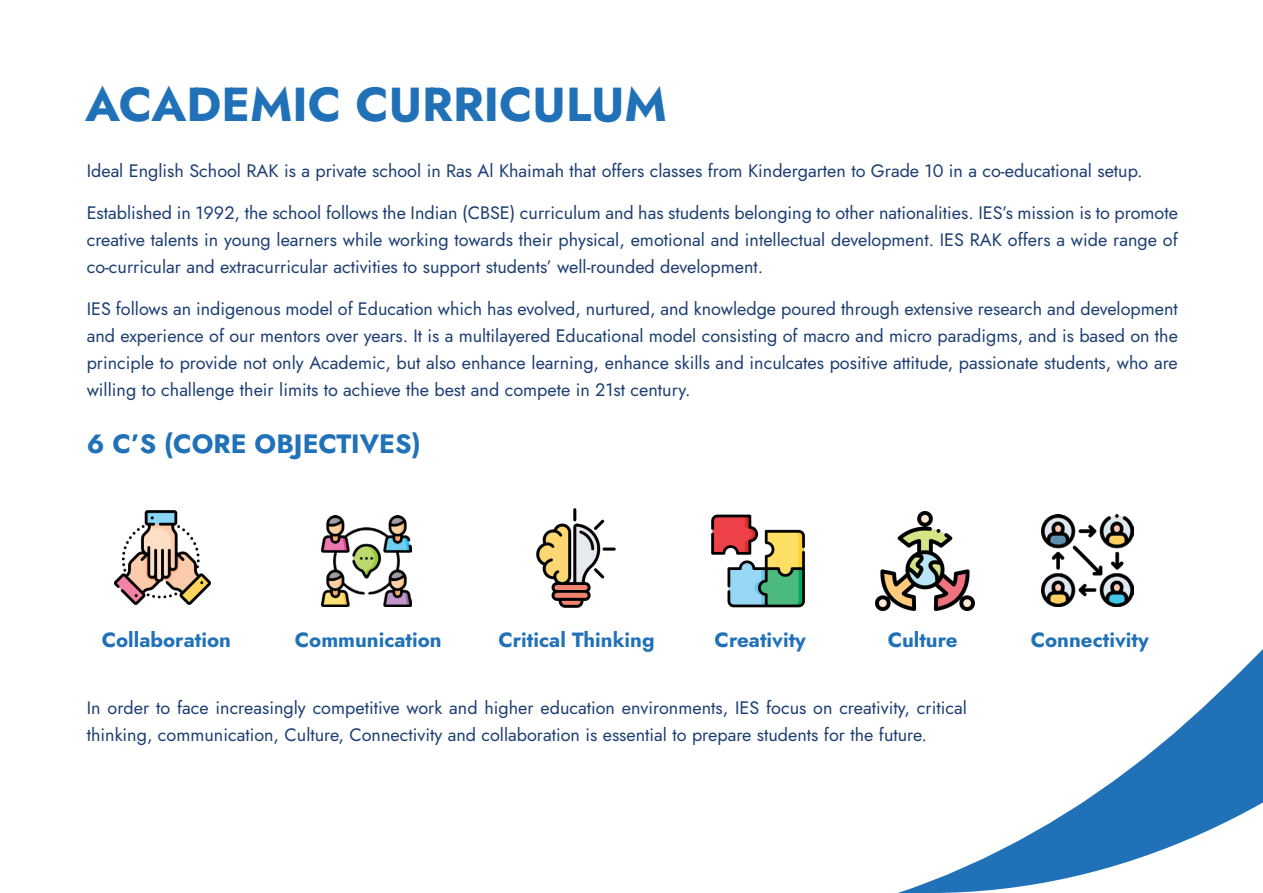
<style>
.page{position:relative;width:1263px;height:893px;background:#fff}
.page>*{position:absolute;margin:0;border:0;box-sizing:border-box;transform-origin:0 0}
.t1{font:47.7px "Jost";color:#2071b7}
.t2{font:26.4px "Jost";color:#2071b7}
.t3{font:20.55px "Jost";color:#2071b7}
.t4{font:18px/27px "Jost";color:#1d3f73;text-align:justify}
</style>
<div class="page">
<svg style="left:898px;top:514px;width:365px;height:379px"></svg>
<img style="left:1041px;top:515px;width:92px;height:92px">
<img style="left:875px;top:511px;width:99px;height:99px">
<img style="left:711px;top:514px;width:94px;height:94px">
<img style="left:536px;top:509px;width:80px;height:99px">
<img style="left:321px;top:516px;width:90px;height:90px">
<img style="left:115px;top:510px;width:95px;height:95px">
<h1 class="t1" style="left:85px;top:72px;width:583px">ACADEMIC CURRICULUM</h1>
<p class="t4" style="left:87px;top:157px;width:1057px">Ideal English School RAK is a private school in Ras Al Khaimah that offers classes from Kindergarten to Grade 10 in a co-educational setup.</p>
<p class="t4" style="left:87px;top:199px;width:1093px">Established in 1992, the school follows the Indian (CBSE) curriculum and has students belonging to other nationalities. IES’s mission is to promote creative talents in young learners while working towards their physical, emotional and intellectual development. IES RAK offers a wide range of co-curricular and extracurricular activities to support students’ well-rounded development.</p>
<p class="t4" style="left:87px;top:295px;width:1093px">IES follows an indigenous model of Education which has evolved, nurtured, and knowledge poured through extensive research and development and experience of our mentors over years. It is a multilayered Educational model consisting of macro and micro paradigms, and is based on the principle to provide not only Academic, but also enhance learning, enhance skills and inculcates positive attitude, passionate students, who are willing to challenge their limits to achieve the best and compete in 21st century.</p>
<h2 class="t2" style="left:87px;top:425px;width:335px">6 C’S (CORE OBJECTIVES)</h2>
<p class="t3" style="left:102px;top:626px;width:131px">Collaboration</p>
<p class="t3" style="left:295px;top:626px;width:148px">Communication</p>
<p class="t3" style="left:498px;top:626px;width:158px">Critical Thinking</p>
<p class="t3" style="left:715px;top:626px;width:93px">Creativity</p>
<p class="t3" style="left:888px;top:626px;width:72px">Culture</p>
<p class="t3" style="left:1031px;top:626px;width:120px">Connectivity</p>
<p class="t4" style="left:87px;top:694px;width:881px">In order to face increasingly competitive work and higher education environments, IES focus on creativity, critical thinking, communication, Culture, Connectivity and collaboration is essential to prepare students for the future.</p>
</div>
